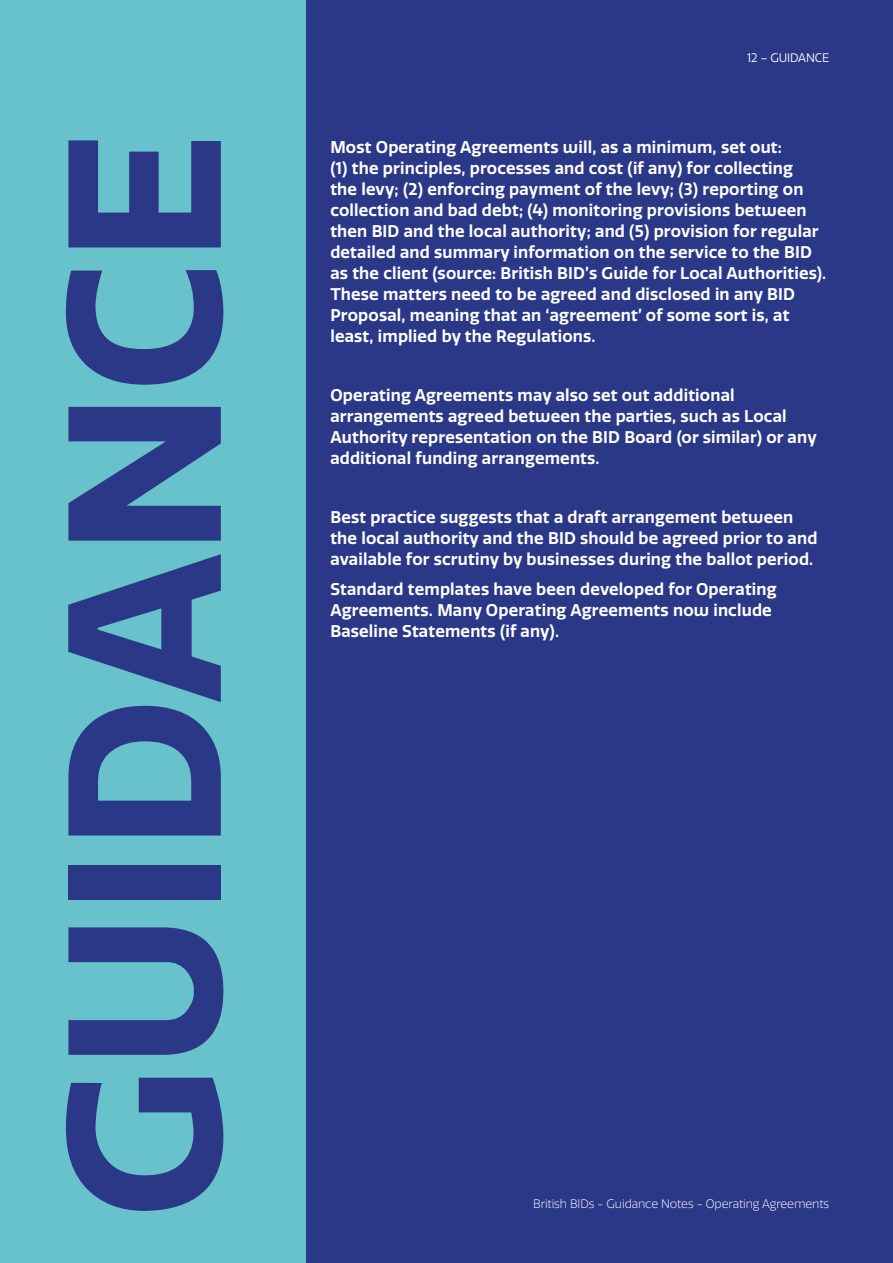
<style>
.page{position:relative;width:893px;height:1263px;background:#fff}
.page>*{position:absolute;margin:0;border:0;box-sizing:border-box;transform-origin:0 0}
.t1{font:700 211.65px "Quatro";color:#2b3888}
.t2{font:600 16.5px/21px "Quatro";letter-spacing:.01em;color:#fff}
.t3{font:300 12px "Quatro";letter-spacing:-.01em;color:#fff}
.t4{font:12px "Quatro";letter-spacing:-.01em;color:#fdfeff}
</style>
<div class="page">
<div style="left:257px;top:0;width:636px;height:1263px;background:#2b3888"></div>
<div style="left:0;top:0;width:305px;height:1263px;background:#67c2cc"></div>
<p class="t4" style="left:747px;top:51px;width:84px">12 – GUIDANCE</p>
<h1 class="t1" style="left:20px;top:1218px;width:1087px;rotate:-90deg">GUIDANCE</h1>
<p class="t2" style="left:330px;top:137px;width:497px">Most Operating Agreements will, as a minimum, set out:<br>(1) the principles, processes and cost (if any) for collecting<br>the levy; (2) enforcing payment of the levy; (3) reporting on collection and bad debt; (4) monitoring provisions between then BID and the local authority; and (5) provision for regular detailed and summary information on the service to the BID as the client (source: British BID’s Guide for Local Authorities).<br>These matters need to be agreed and disclosed in any BID Proposal, meaning that an ‘agreement’ of some sort is, at least, implied by the Regulations.</p>
<p class="t2" style="left:330px;top:385px;width:488px">Operating Agreements may also set out additional arrangements agreed between the parties, such as Local Authority representation on the BID Board (or similar) or any additional funding arrangements.</p>
<p class="t2" style="left:330px;top:507px;width:489px">Best practice suggests that a draft arrangement between the local authority and the BID should be agreed prior to and available for scrutiny by businesses during the ballot period.</p>
<p class="t2" style="left:330px;top:578px;width:448px">Standard templates have been developed for Operating<br>Agreements. Many Operating Agreements now include<br>Baseline Statements (if any).</p>
<p class="t3" style="left:533px;top:1197px;width:297px">British BIDs - Guidance Notes - Operating Agreements</p>
</div>
